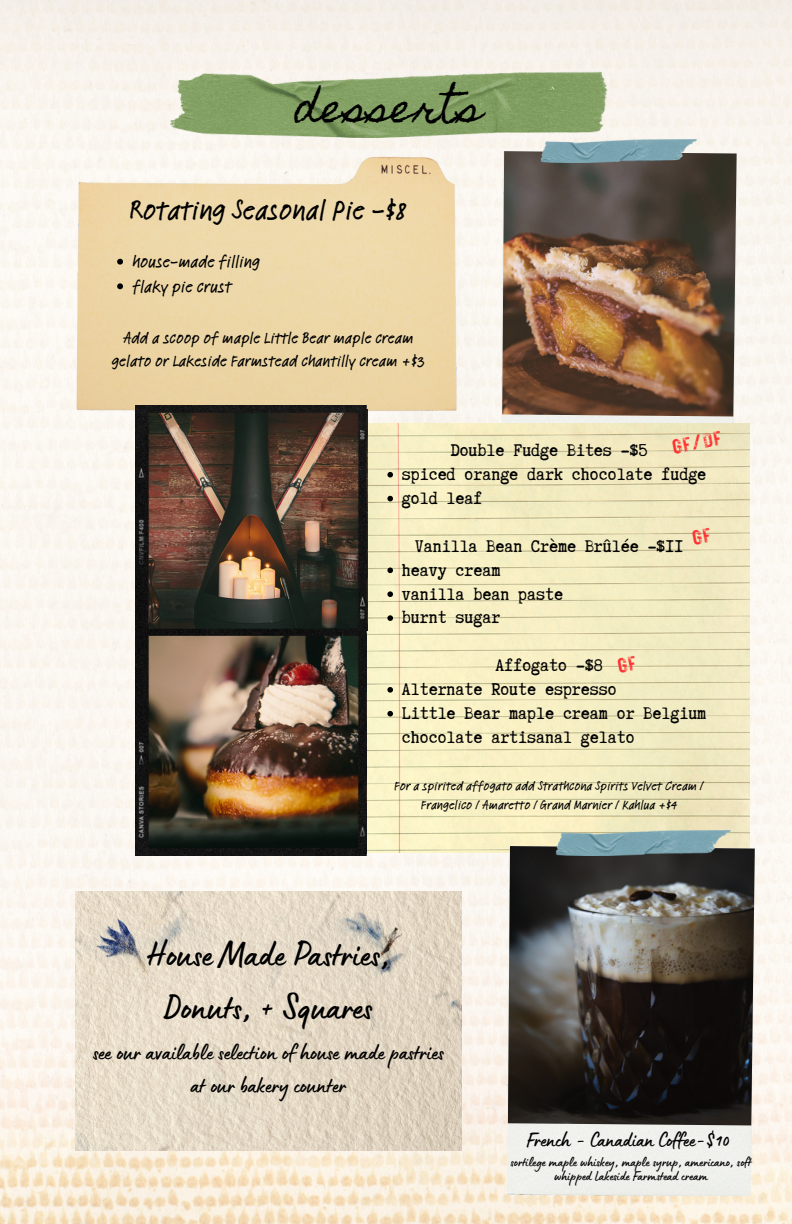
<style>
.page{position:relative;width:792px;height:1224px;background:#fff}
.page>*{position:absolute;margin:0;border:0;box-sizing:border-box;transform-origin:0 0}
.t1{font:39.6px "Homemade Apple";color:#000}
.t2{font:38px "Lumios Marker";color:#000}
.t3{font:500 29.2px "Feltpen Com";color:#000}
.t4{font:23.8px/33px "Lumios Marker";color:#000;text-align:center}
.t5{font:21.6px "Lumios Marker";color:#000}
.t6{font:20.2px/24px "Truetypewriter Polygl OTT";color:#000}
.t7{font:20px "Rustic Printed Stamp";color:#ff3131}
.t8{font:500 17.6px "Feltpen Com";color:#000}
.t9{font:500 16.6px/22.8px "Feltpen Com";color:#000;text-align:center}
.t10{font:14.2px/14.2px "Lumios Marker";color:#000;text-align:center}
.t11{font:500 13.2px/18.4px "Feltpen Com";color:#000;text-align:center}
</style>
<div class="page">
<img style="left:0;top:0;width:792px;height:1224px">
<img style="left:170px;top:64px;width:438px;height:73px">
<img style="left:55px;top:101px;width:427px;height:339px">
<svg style="left:117px;top:259px;width:6px;height:6px"></svg>
<svg style="left:117px;top:283px;width:6px;height:6px"></svg>
<img style="left:501px;top:151px;width:235px;height:272px">
<img style="left:502px;top:151px;width:235px;height:265px">
<img style="left:541px;top:140px;width:157px;height:22px">
<img style="left:367px;top:423px;width:383px;height:430px">
<svg style="left:387px;top:472px;width:6px;height:6px"></svg>
<svg style="left:387px;top:496px;width:6px;height:5px"></svg>
<svg style="left:387px;top:568px;width:6px;height:5px"></svg>
<svg style="left:387px;top:591px;width:6px;height:6px"></svg>
<svg style="left:387px;top:615px;width:6px;height:6px"></svg>
<svg style="left:387px;top:687px;width:6px;height:6px"></svg>
<svg style="left:387px;top:711px;width:6px;height:6px"></svg>
<img style="left:135px;top:405px;width:232px;height:451px">
<img style="left:75px;top:892px;width:386px;height:258px">
<div style="left:507px;top:846px;width:247px;height:349px;background:#eff1ec"></div>
<img style="left:508px;top:846px;width:247px;height:279px">
<img style="left:556px;top:830px;width:175px;height:26px">
<svg style="left:692px;top:528px;width:20px;height:17px"></svg>
<svg style="left:617px;top:655px;width:20px;height:18px"></svg>
<p class="t1" style="left:296px;top:85px;width:188px">desserts</p>
<p class="t3" style="left:130px;top:190px;width:278px">Rotating Seasonal Pie -$8</p>
<p class="t8" style="left:132px;top:249px;width:129px">house-made filling</p>
<p class="t8" style="left:132px;top:274px;width:101px">flaky pie crust</p>
<p class="t9" style="left:112px;top:326px;width:315px">Add a scoop of maple Little Bear maple cream gelato or Lakeside Farmstead chantilly cream +$3</p>
<p class="t7" style="left:670px;top:434px;width:52px;rotate:-11deg">GF/DF</p>
<p class="t6" style="left:451px;top:438px;width:198px">Double Fudge Bites -$5</p>
<p class="t6" style="left:402px;top:462px;width:306px">spiced orange dark chocolate fudge</p>
<p class="t6" style="left:402px;top:486px;width:82px">gold leaf</p>
<p class="t6" style="left:415px;top:534px;width:270px">Vanilla Bean Crème Brûlée -$11</p>
<p class="t6" style="left:402px;top:558px;width:100px">heavy cream</p>
<p class="t6" style="left:402px;top:582px;width:163px">vanilla bean paste</p>
<p class="t6" style="left:402px;top:605px;width:100px">burnt sugar</p>
<p class="t6" style="left:495px;top:653px;width:109px">Affogato -$8</p>
<p class="t6" style="left:402px;top:677px;width:216px">Alternate Route espresso</p>
<p class="t6" style="left:402px;top:701px;width:306px">Little Bear maple cream or Belgium chocolate artisanal gelato</p>
<p class="t11" style="left:395px;top:777px;width:311px">For a spirited affogato add Strathcona Spirits Velvet Cream /<br>Frangelico / Amaretto / Grand Marnier / Kahlua +$4</p>
<p class="t2" style="left:147px;top:942px;width:245px">House Made Pastries,</p>
<p class="t2" style="left:164px;top:995px;width:209px">Donuts, + Squares</p>
<p class="t4" style="left:93px;top:1040px;width:352px">see our available selection of house made pastries at our bakery counter</p>
<p class="t5" style="left:527px;top:1133px;width:205px">French - Canadian Coffee-$10</p>
<p class="t10" style="left:510px;top:1157px;width:243px">sortilege maple whiskey, maple syrup, americano, soft whipped Lakeside Farmstead cream</p>
</div>
